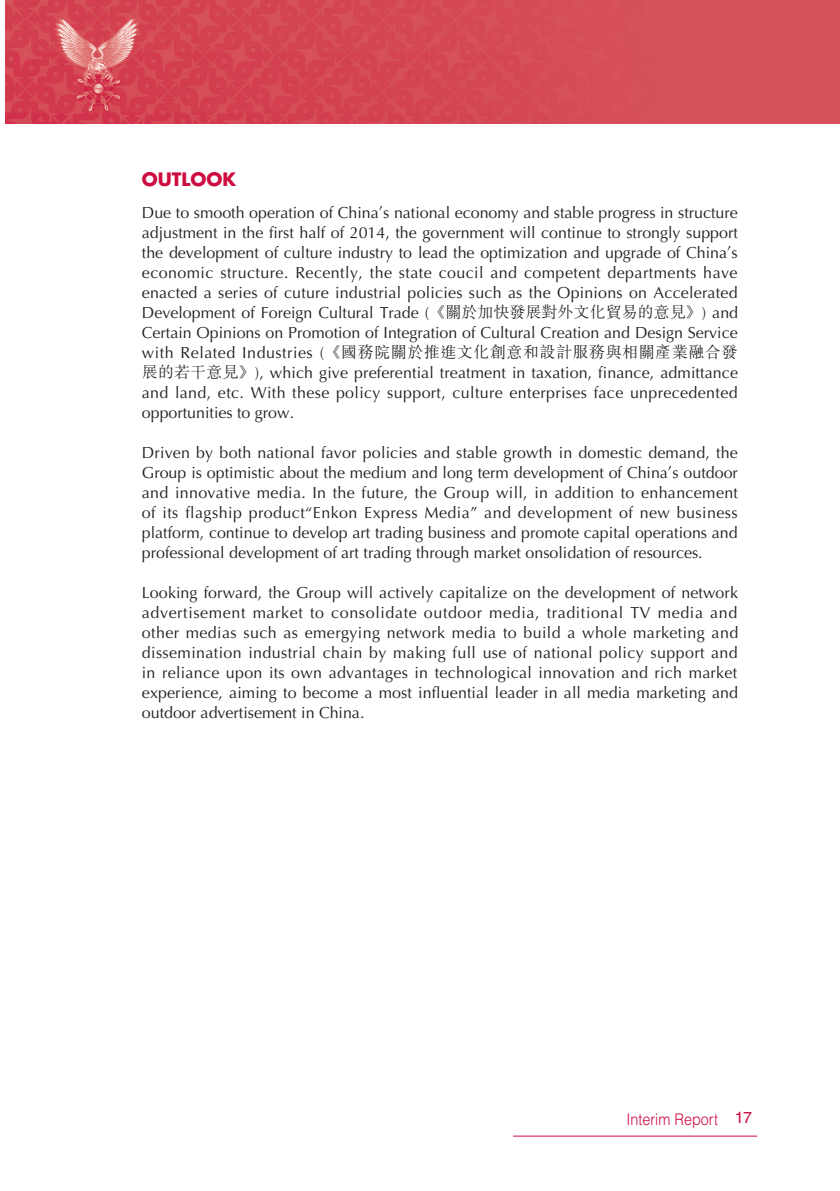
<style>
.page{position:relative;width:840px;height:1191px;background:#fff}
.page>*{position:absolute;margin:0;border:0;box-sizing:border-box;transform-origin:0 0}
._4__副標題{font:700 18px "Futura Std";color:#cd0d40}
._1__內文{font:16px/20px "Optima LT Std";color:#231f20;text-align:justify}
.t1{font:300 16px "Helvetica LT Std";color:#cd0d40;scale:.9 1}
.s1{font-family:"M Sung HK";font-weight:300}
.s2{font-weight:400}
</style>
<div class="page">
<img style="left:6px;top:0;width:833px;height:123px">
<hr style="left:513px;top:1135px;width:243px;height:1px;background:#cd0d40">
<p class="_4__副標題" style="left:142px;top:167px;width:96px">OUTLOOK</p>
<p class="_1__內文" style="left:142px;top:203px;width:597px">Due to smooth operation of China’s national economy and stable progress in structure adjustment in the first half of 2014, the government will continue to strongly support the development of culture industry to lead the optimization and upgrade of China’s economic structure. Recently, the state coucil and competent departments have enacted a series of cuture industrial policies such as the Opinions on Accelerated Development of Foreign Cultural Trade (<span class="s1">《關於加快發展對外文化貿易的意見》</span>) and Certain Opinions on Promotion of Integration of Cultural Creation and Design Service with Related Industries (<span class="s1">《國務院關於推進文化創意和設計服務與相關產業融合發展的若干意見》</span>), which give preferential treatment in taxation, finance, admittance and land, etc. With these policy support, culture enterprises face unprecedented opportunities to grow.</p>
<p class="_1__內文" style="left:142px;top:443px;width:597px">Driven by both national favor policies and stable growth in domestic demand, the Group is optimistic about the medium and long term development of China’s outdoor and innovative media. In the future, the Group will, in addition to enhancement of its flagship product“Enkon Express Media” and development of new business platform, continue to develop art trading business and promote capital operations and professional development of art trading through market onsolidation of resources.</p>
<p class="_1__內文" style="left:142px;top:583px;width:597px">Looking forward, the Group will actively capitalize on the development of network advertisement market to consolidate outdoor media, traditional TV media and other medias such as emergying network media to build a whole marketing and dissemination industrial chain by making full use of national policy support and in reliance upon its own advantages in technological innovation and rich market experience, aiming to become a most influential leader in all media marketing and outdoor advertisement in China.</p>
<p class="t1" style="left:626px;top:1109px;width:141px">Interim Report <span class="s2">17</span></p>
</div>
